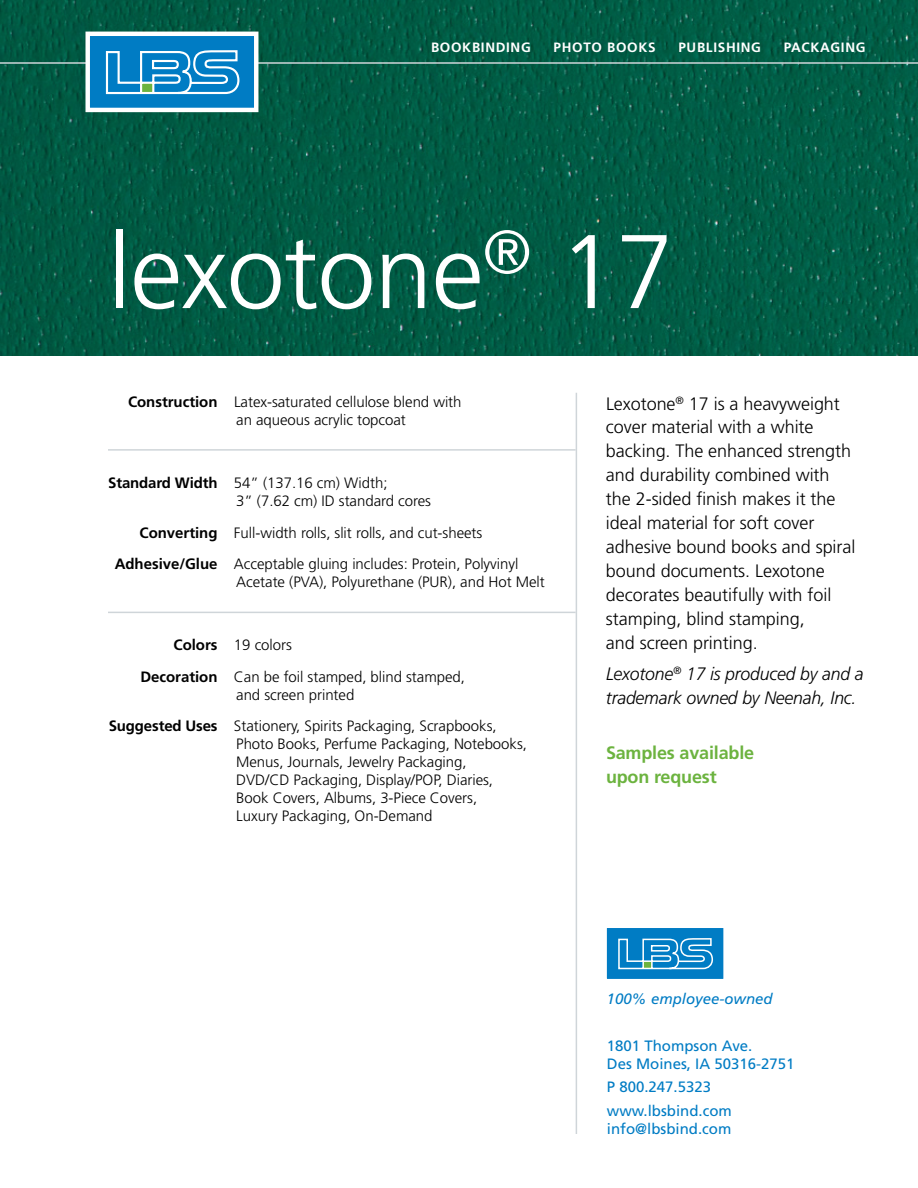
<style>
.page{position:relative;width:918px;height:1188px;background:#fff}
.page>*{position:absolute;margin:0;border:0;box-sizing:border-box;transform-origin:0 0}
.t1{font:300 104.55px "Frutiger LT Std";letter-spacing:-.01em;color:#fff}
.t2{font:300 18px/24px "Frutiger LT Std";letter-spacing:-.005em;color:#000}
.t3{font:italic 300 18px/24px "Frutiger LT Std";letter-spacing:-.01em;color:#000}
.t4{font:700 18px/24px "Frutiger LT Std";letter-spacing:-.01em;color:#6cb33f}
.t5{font:300 15px/18px "Frutiger LT Std";letter-spacing:-.005em;color:#000}
.t6{font:15px/18px "Frutiger LT Std";color:#007cc4}
.t7{font:italic 15px "Frutiger LT Std";color:#007cc4}
.t8{font:700 13.5px "Frutiger LT Std";letter-spacing:.05em;color:#fff}
.s1{font-weight:700}
</style>
<div class="page">
<img style="left:0;top:0;width:918px;height:356px">
<hr style="left:0;top:62px;width:918px;height:2px;background:#cfd5d9">
<hr style="left:576px;top:393px;width:1px;height:741px;background:#cfd5d9">
<svg style="left:83px;top:29px;width:178px;height:85px"></svg>
<hr style="left:108px;top:449px;width:468px;height:2px;background:#cfd5d9">
<hr style="left:108px;top:612px;width:468px;height:1px;background:#cfd5d9">
<svg style="left:606px;top:928px;width:118px;height:51px;background:#268fcb"></svg>
<p class="t8" style="left:431px;top:40px;width:101px">BOOKBINDING</p>
<p class="t8" style="left:554px;top:40px;width:104px">PHOTO BOOKS</p>
<p class="t8" style="left:678px;top:40px;width:84px">PUBLISHING</p>
<p class="t8" style="left:784px;top:40px;width:83px">PACKAGING</p>
<h1 class="t1" style="left:108px;top:213px;width:568px">lexotone<sup>®</sup> 17</h1>
<p class="t5" style="left:236px;top:393px;width:227px;text-indent:-108px"><span class="s1">Construction</span> Latex-saturated cellulose blend with an aqueous acrylic topcoat</p>
<p class="t5" style="left:236px;top:474px;width:196px;text-indent:-128px"><span class="s1">Standard Width</span> 54” (137.16 cm) Width;<br>3” (7.62 cm) ID standard cores</p>
<p class="t5" style="left:115px;top:517px;width:405px;line-height:31.5px;text-indent:25px"><span class="s1">Converting</span> Full-width rolls, slit rolls, and cut-sheets<br><span class="s1">Adhesive/Glue</span> Acceptable gluing includes: Protein, Polyvinyl</p>
<p class="t5" style="left:236px;top:573px;width:310px">Acetate (PVA), Polyurethane (PUR), and Hot Melt</p>
<p class="t5" style="left:140px;top:630px;width:326px;line-height:31.5px;text-indent:33px"><span class="s1">Colors</span> 19 colors<br><span class="s1">Decoration</span> Can be foil stamped, blind stamped,</p>
<p class="t5" style="left:109px;top:679px;width:389px;line-height:31.5px;text-indent:127px">and screen printed<br><span class="s1">Suggested Uses</span> Stationery, Spirits Packaging, Scrapbooks,</p>
<p class="t5" style="left:236px;top:735px;width:292px">Photo Books, Perfume Packaging, Notebooks, Menus, Journals, Jewelry Packaging,<br>DVD/CD Packaging, Display/POP, Diaries, Book Covers, Albums, 3-Piece Covers,<br>Luxury Packaging, On-Demand</p>
<p class="t2" style="left:606px;top:392px;width:251px">Lexotone<sup>®</sup> 17 is a heavyweight cover material with a white backing. The enhanced strength and durability combined with the 2-sided finish makes it the ideal material for soft cover adhesive bound books and spiral bound documents. Lexotone decorates beautifully with foil stamping, blind stamping,<br>and screen printing.</p>
<p class="t3" style="left:606px;top:662px;width:259px">Lexotone<sup>®</sup> 17 is produced by and a trademark owned by Neenah, Inc.</p>
<p class="t4" style="left:606px;top:741px;width:150px">Samples available upon request</p>
<p class="t7" style="left:607px;top:990px;width:167px">100% employee-owned</p>
<p class="t6" style="left:607px;top:1037px;width:189px">1801 Thompson Ave.<br>Des Moines, IA 50316-2751</p>
<p class="t6" style="left:607px;top:1075px;width:126px;line-height:23.7px">P 800.247.5323 www.lbsbind.com</p>
<p class="t6" style="left:607px;top:1120px;width:126px">info@lbsbind.com</p>
</div>
